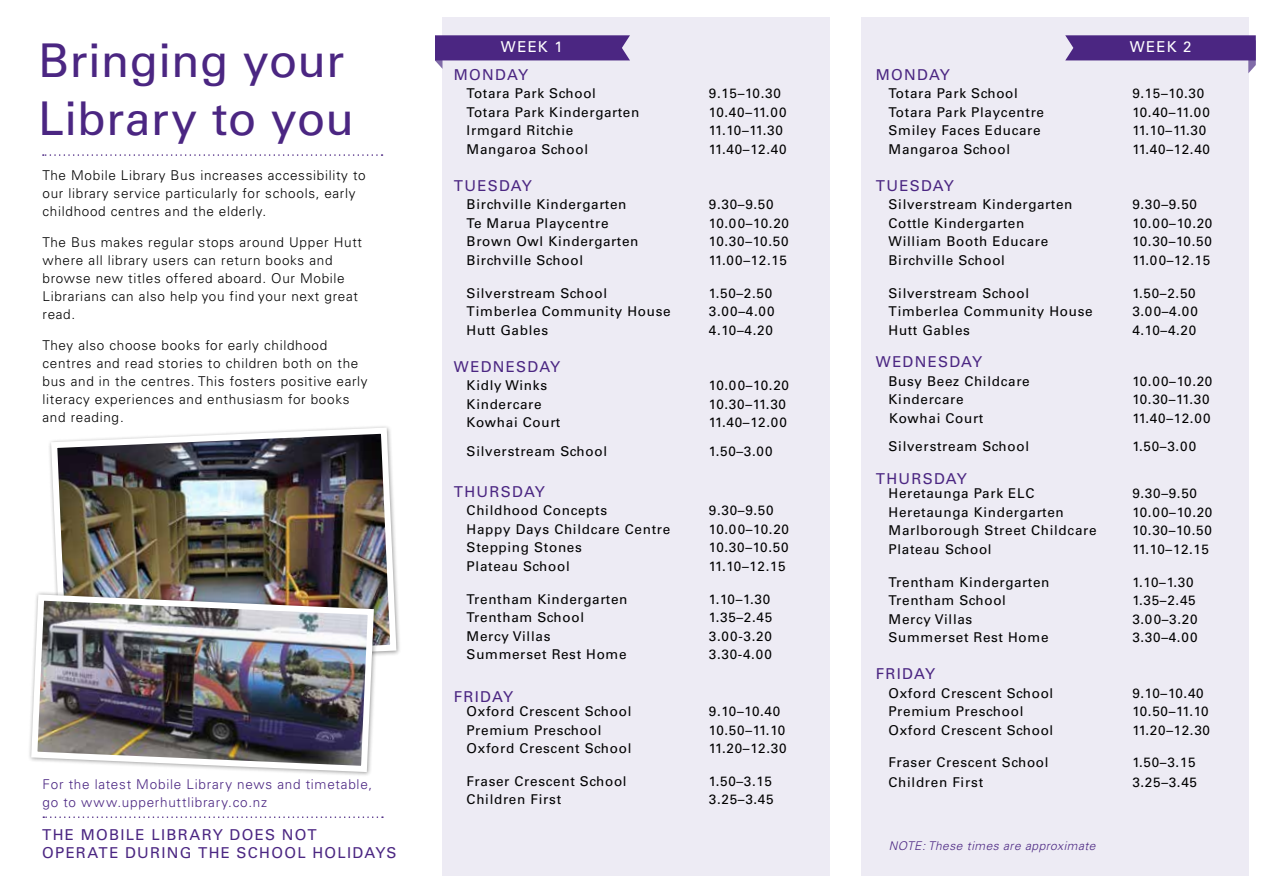
<style>
.page{position:relative;width:1263px;height:893px;background:#fff}
.page>*{position:absolute;margin:0;border:0;box-sizing:border-box;transform-origin:0 0}
.t1{font:46.5px/58.5px "Univers LT Pro 55 Roman";letter-spacing:.01em;color:#4b2682}
.t2{font:15px/18px "Univers LT Pro 55 Roman";letter-spacing:.085em;color:#4b2682}
.t3{font:15px "Univers LT Pro 55 Roman";letter-spacing:.075em;color:#fff}
.t4{font:13.5px "Univers LT Pro 55 Roman";letter-spacing:.05em;color:#000}
.t5{font:300 13.5px/18px "Univers LT Pro 45";letter-spacing:.05em;color:#000}
.t6{font:300 13.5px/18px "Univers LT Pro 45";letter-spacing:.055em;color:#4b2682}
.t7{font:italic 300 12px "Univers LT Pro 45";letter-spacing:.04em;color:#4b2682}
</style>
<div class="page">
<img style="left:49px;top:426px;width:351px;height:229px">
<div style="left:442px;top:17px;width:388px;height:859px;background:#edebf4"></div>
<div style="left:861px;top:17px;width:387px;height:859px;background:#edebf4"></div>
<img style="left:29px;top:591px;width:348px;height:184px">
<svg style="left:435px;top:35px;width:195px;height:34px"></svg>
<svg style="left:1065px;top:35px;width:191px;height:38px"></svg>
<svg style="left:43px;top:816px;width:340px;height:2px"></svg>
<svg style="left:43px;top:154px;width:340px;height:2px"></svg>
<h1 class="t1" style="left:38px;top:29px;width:318px">Bringing your<br>Library to you</h1>
<p class="t5" style="left:43px;top:166px;width:325px">The Mobile Library Bus increases accessibility to our library service particularly for schools, early childhood centres and the elderly.</p>
<p class="t5" style="left:43px;top:233px;width:321px">The Bus makes regular stops around Upper Hutt where all library users can return books and browse new titles offered aboard. Our Mobile Librarians can also help you find your next great read.</p>
<p class="t5" style="left:43px;top:336px;width:327px">They also choose books for early childhood centres and read stories to children both on the bus and in the centres. This fosters positive early literacy experiences and enthusiasm for books and reading.</p>
<p class="t6" style="left:43px;top:775px;width:331px">For the latest Mobile Library news and timetable, go to www.upperhuttlibrary.co.nz</p>
<p class="t2" style="left:42px;top:825px;width:356px">THE MOBILE LIBRARY DOES NOT<br>OPERATE DURING THE SCHOOL HOLIDAYS</p>
<p class="t3" style="left:501px;top:36px;width:63px">WEEK 1</p>
<p class="t3" style="left:1130px;top:36px;width:63px">WEEK 2</p>
<p class="t2" style="left:454px;top:65px;width:76px">MONDAY</p>
<p class="t4" style="left:467px;top:84px;width:131px">Totara Park School</p>
<p class="t4" style="left:709px;top:84px;width:73px">9.15–10.30</p>
<p class="t4" style="left:467px;top:103px;width:174px">Totara Park Kindergarten</p>
<p class="t4" style="left:709px;top:103px;width:79px">10.40–11.00</p>
<p class="t4" style="left:467px;top:121px;width:108px">Irmgard Ritchie</p>
<p class="t4" style="left:709px;top:121px;width:75px">11.10–11.30</p>
<p class="t4" style="left:467px;top:140px;width:123px">Mangaroa School</p>
<p class="t4" style="left:709px;top:140px;width:79px">11.40–12.40</p>
<p class="t2" style="left:454px;top:176px;width:79px">TUESDAY</p>
<p class="t4" style="left:467px;top:195px;width:161px">Birchville Kindergarten</p>
<p class="t4" style="left:709px;top:195px;width:66px">9.30–9.50</p>
<p class="t4" style="left:467px;top:214px;width:143px">Te Marua Playcentre</p>
<p class="t4" style="left:709px;top:214px;width:82px">10.00–10.20</p>
<p class="t4" style="left:467px;top:232px;width:173px">Brown Owl Kindergarten</p>
<p class="t4" style="left:709px;top:232px;width:81px">10.30–10.50</p>
<p class="t4" style="left:467px;top:251px;width:118px">Birchville School</p>
<p class="t4" style="left:709px;top:251px;width:80px">11.00–12.15</p>
<p class="t4" style="left:467px;top:283px;width:142px">Silverstream School</p>
<p class="t4" style="left:709px;top:283px;width:65px">1.50–2.50</p>
<p class="t4" style="left:467px;top:302px;width:205px">Timberlea Community House</p>
<p class="t4" style="left:709px;top:302px;width:67px">3.00–4.00</p>
<p class="t4" style="left:467px;top:320px;width:83px">Hutt Gables</p>
<p class="t4" style="left:709px;top:320px;width:65px">4.10–4.20</p>
<p class="t2" style="left:454px;top:357px;width:108px">WEDNESDAY</p>
<p class="t4" style="left:467px;top:376px;width:82px">Kidly Winks</p>
<p class="t4" style="left:709px;top:376px;width:82px">10.00–10.20</p>
<p class="t4" style="left:467px;top:394px;width:77px">Kindercare</p>
<p class="t4" style="left:709px;top:394px;width:79px">10.30–11.30</p>
<p class="t4" style="left:467px;top:413px;width:95px">Kowhai Court</p>
<p class="t4" style="left:709px;top:413px;width:80px">11.40–12.00</p>
<p class="t4" style="left:467px;top:441px;width:142px">Silverstream School</p>
<p class="t4" style="left:709px;top:441px;width:65px">1.50–3.00</p>
<p class="t2" style="left:454px;top:482px;width:93px">THURSDAY</p>
<p class="t4" style="left:467px;top:501px;width:142px">Childhood Concepts</p>
<p class="t4" style="left:709px;top:501px;width:66px">9.30–9.50</p>
<p class="t4" style="left:467px;top:520px;width:205px">Happy Days Childcare Centre</p>
<p class="t4" style="left:709px;top:520px;width:82px">10.00–10.20</p>
<p class="t4" style="left:467px;top:538px;width:117px">Stepping Stones</p>
<p class="t4" style="left:709px;top:538px;width:81px">10.30–10.50</p>
<p class="t4" style="left:467px;top:557px;width:105px">Plateau School</p>
<p class="t4" style="left:709px;top:557px;width:78px">11.10–12.15</p>
<p class="t4" style="left:467px;top:589px;width:162px">Trentham Kindergarten</p>
<p class="t4" style="left:709px;top:589px;width:63px">1.10–1.30</p>
<p class="t4" style="left:467px;top:608px;width:119px">Trentham School</p>
<p class="t4" style="left:709px;top:608px;width:65px">1.35–2.45</p>
<p class="t4" style="left:467px;top:626px;width:85px">Mercy Villas</p>
<p class="t4" style="left:709px;top:626px;width:64px">3.00-3.20</p>
<p class="t4" style="left:467px;top:645px;width:161px">Summerset Rest Home</p>
<p class="t4" style="left:709px;top:645px;width:64px">3.30-4.00</p>
<p class="t2" style="left:454px;top:687px;width:61px">FRIDAY</p>
<p class="t4" style="left:467px;top:702px;width:166px">Oxford Crescent School</p>
<p class="t4" style="left:709px;top:702px;width:73px">9.10–10.40</p>
<p class="t4" style="left:467px;top:720px;width:136px">Premium Preschool</p>
<p class="t4" style="left:709px;top:720px;width:78px">10.50–11.10</p>
<p class="t4" style="left:467px;top:739px;width:166px">Oxford Crescent School</p>
<p class="t4" style="left:709px;top:739px;width:79px">11.20–12.30</p>
<p class="t4" style="left:467px;top:772px;width:162px">Fraser Crescent School</p>
<p class="t4" style="left:709px;top:772px;width:65px">1.50–3.15</p>
<p class="t4" style="left:467px;top:790px;width:96px">Children First</p>
<p class="t4" style="left:709px;top:790px;width:66px">3.25–3.45</p>
<p class="t2" style="left:876px;top:65px;width:76px">MONDAY</p>
<p class="t4" style="left:888px;top:84px;width:131px">Totara Park School</p>
<p class="t4" style="left:1132px;top:84px;width:73px">9.15–10.30</p>
<p class="t4" style="left:888px;top:103px;width:157px">Totara Park Playcentre</p>
<p class="t4" style="left:1132px;top:103px;width:79px">10.40–11.00</p>
<p class="t4" style="left:888px;top:121px;width:154px">Smiley Faces Educare</p>
<p class="t4" style="left:1132px;top:121px;width:75px">11.10–11.30</p>
<p class="t4" style="left:888px;top:140px;width:123px">Mangaroa School</p>
<p class="t4" style="left:1132px;top:140px;width:79px">11.40–12.40</p>
<p class="t2" style="left:876px;top:176px;width:79px">TUESDAY</p>
<p class="t4" style="left:888px;top:195px;width:185px">Silverstream Kindergarten</p>
<p class="t4" style="left:1132px;top:195px;width:66px">9.30–9.50</p>
<p class="t4" style="left:888px;top:214px;width:137px">Cottle Kindergarten</p>
<p class="t4" style="left:1132px;top:214px;width:82px">10.00–10.20</p>
<p class="t4" style="left:888px;top:232px;width:161px">William Booth Educare</p>
<p class="t4" style="left:1132px;top:232px;width:81px">10.30–10.50</p>
<p class="t4" style="left:888px;top:251px;width:118px">Birchville School</p>
<p class="t4" style="left:1132px;top:251px;width:80px">11.00–12.15</p>
<p class="t4" style="left:888px;top:283px;width:142px">Silverstream School</p>
<p class="t4" style="left:1132px;top:283px;width:65px">1.50–2.50</p>
<p class="t4" style="left:888px;top:302px;width:205px">Timberlea Community House</p>
<p class="t4" style="left:1132px;top:302px;width:67px">3.00–4.00</p>
<p class="t4" style="left:888px;top:320px;width:83px">Hutt Gables</p>
<p class="t4" style="left:1132px;top:320px;width:65px">4.10–4.20</p>
<p class="t2" style="left:876px;top:352px;width:108px">WEDNESDAY</p>
<p class="t4" style="left:888px;top:372px;width:143px">Busy Beez Childcare</p>
<p class="t4" style="left:1132px;top:372px;width:82px">10.00–10.20</p>
<p class="t4" style="left:888px;top:390px;width:77px">Kindercare</p>
<p class="t4" style="left:1132px;top:390px;width:79px">10.30–11.30</p>
<p class="t4" style="left:889px;top:409px;width:95px">Kowhai Court</p>
<p class="t4" style="left:1132px;top:409px;width:80px">11.40–12.00</p>
<p class="t4" style="left:888px;top:437px;width:142px">Silverstream School</p>
<p class="t4" style="left:1132px;top:437px;width:65px">1.50–3.00</p>
<p class="t2" style="left:876px;top:469px;width:93px">THURSDAY</p>
<p class="t4" style="left:888px;top:484px;width:147px">Heretaunga Park ELC</p>
<p class="t4" style="left:1132px;top:484px;width:66px">9.30–9.50</p>
<p class="t4" style="left:888px;top:503px;width:177px">Heretaunga Kindergarten</p>
<p class="t4" style="left:1132px;top:503px;width:82px">10.00–10.20</p>
<p class="t4" style="left:888px;top:521px;width:210px">Marlborough Street Childcare</p>
<p class="t4" style="left:1132px;top:521px;width:81px">10.30–10.50</p>
<p class="t4" style="left:888px;top:540px;width:105px">Plateau School</p>
<p class="t4" style="left:1132px;top:540px;width:78px">11.10–12.15</p>
<p class="t4" style="left:888px;top:572px;width:162px">Trentham Kindergarten</p>
<p class="t4" style="left:1132px;top:572px;width:63px">1.10–1.30</p>
<p class="t4" style="left:888px;top:591px;width:119px">Trentham School</p>
<p class="t4" style="left:1132px;top:591px;width:65px">1.35–2.45</p>
<p class="t4" style="left:888px;top:609px;width:85px">Mercy Villas</p>
<p class="t4" style="left:1132px;top:609px;width:67px">3.00–3.20</p>
<p class="t4" style="left:888px;top:628px;width:161px">Summerset Rest Home</p>
<p class="t4" style="left:1132px;top:628px;width:67px">3.30–4.00</p>
<p class="t2" style="left:876px;top:664px;width:61px">FRIDAY</p>
<p class="t4" style="left:888px;top:683px;width:166px">Oxford Crescent School</p>
<p class="t4" style="left:1132px;top:683px;width:73px">9.10–10.40</p>
<p class="t4" style="left:888px;top:702px;width:136px">Premium Preschool</p>
<p class="t4" style="left:1132px;top:702px;width:78px">10.50–11.10</p>
<p class="t4" style="left:888px;top:720px;width:166px">Oxford Crescent School</p>
<p class="t4" style="left:1132px;top:720px;width:79px">11.20–12.30</p>
<p class="t4" style="left:888px;top:753px;width:162px">Fraser Crescent School</p>
<p class="t4" style="left:1132px;top:753px;width:65px">1.50–3.15</p>
<p class="t4" style="left:888px;top:772px;width:96px">Children First</p>
<p class="t4" style="left:1132px;top:772px;width:66px">3.25–3.45</p>
<p class="t7" style="left:889px;top:839px;width:208px">NOTE: These times are approximate</p>
</div>
